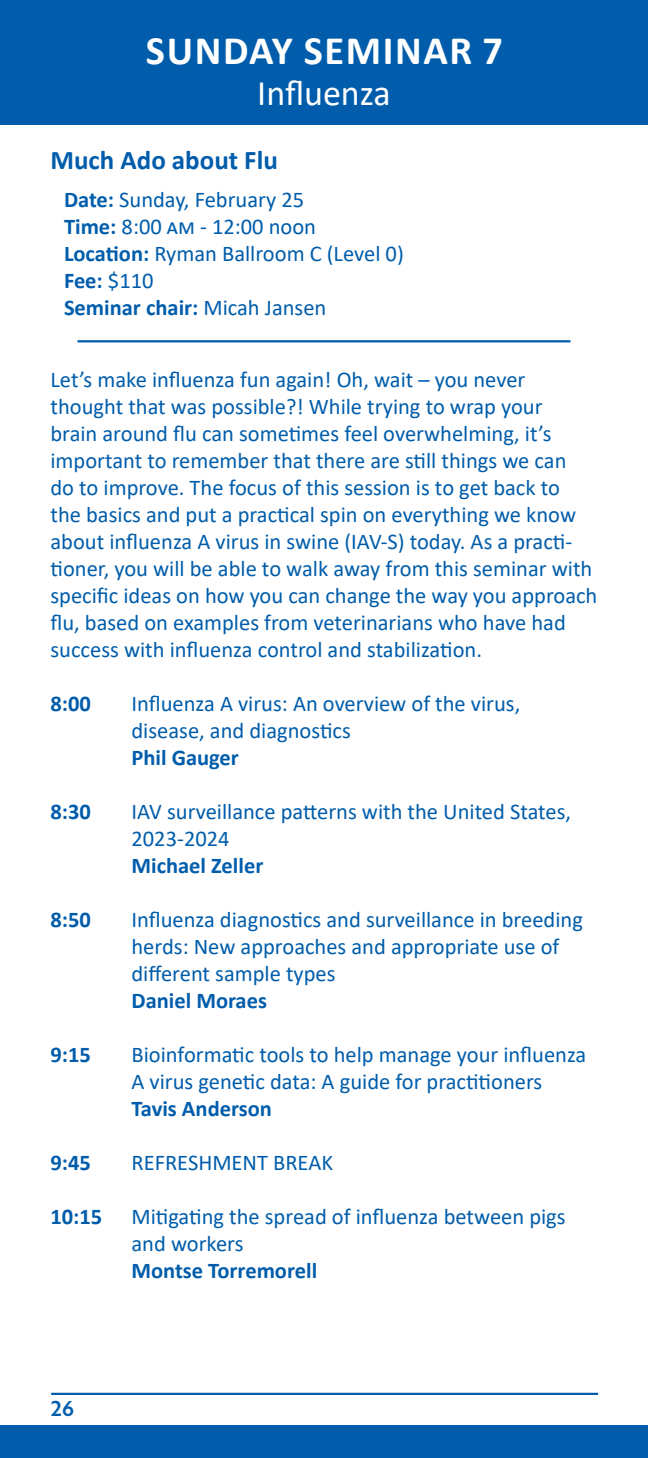
<style>
.page{position:relative;width:648px;height:1458px;background:#fff}
.page>*{position:absolute;margin:0;border:0;box-sizing:border-box;transform-origin:0 0}
.PageTitle{font:700 40.5px "Calibri";letter-spacing:.04em;color:#fff}
.PageTitle-2{font:36px "Calibri";color:#fff}
.Heading_1{font:700 27px "Calibri";color:#015dab}
.Schedule_2{font:22.5px/27px "Calibri";color:#015dab}
.Schedule_2-2{font:700 22.5px "Calibri";color:#015dab}
.Date-Time{font:22.5px "Calibri";color:#015dab}
.Date-Time-2{font:700 22.5px "Calibri";color:#015dab}
.t1{font:600 22.5px "Hypatia Sans Pro";color:#015dab}
.s1{font-weight:700}
.s2{font-weight:400}
</style>
<div class="page">
<div style="left:0;top:1425px;width:648px;height:33px;background:#015dab"></div>
<div style="left:0;top:0;width:648px;height:125px;background:#015dab"></div>
<hr style="left:51px;top:1393px;width:547px;height:2px;background:#015dab">
<hr style="left:78px;top:340px;width:492px;height:2px;background:#015dab">
<p class="PageTitle" style="left:146px;top:22px;width:358px">SUNDAY SEMINAR 7</p>
<p class="PageTitle-2" style="left:257px;top:68px;width:135px">Influenza</p>
<p class="Heading_1" style="left:51px;top:141px;width:229px">Much Ado about Flu</p>
<p class="Date-Time" style="left:64px;top:184px;width:242px"><span class="s1">Date:</span> Sunday, February 25</p>
<p class="Date-Time" style="left:64px;top:211px;width:254px"><span class="s1">Time:</span> 8:00 am - 12:00 noon</p>
<p class="Date-Time" style="left:64px;top:238px;width:341px"><span class="s1">Location:</span> Ryman Ballroom C (Level 0)</p>
<p class="Date-Time-2" style="left:64px;top:265px;width:91px">Fee: <span class="s2">$110</span></p>
<p class="Date-Time-2" style="left:64px;top:292px;width:264px">Seminar chair: <span class="s2">Micah Jansen</span></p>
<p class="Schedule_2" style="left:51px;top:365px;width:548px">Let’s make influenza fun again! Oh, wait – you never thought that was possible?! While trying to wrap your<br>brain around flu can sometimes feel overwhelming, it’s important to remember that there are still things we can<br>do to improve. The focus of this session is to get back to<br>the basics and put a practical spin on everything we know about influenza A virus in swine (IAV-S) today. As a practi&shy;tioner, you will be able to walk away from this seminar with specific ideas on how you can change the way you approach flu, based on examples from veterinarians who have had success with influenza control and stabilization.</p>
<p class="Schedule_2-2" style="left:51px;top:688px;width:42px">8:00</p>
<p class="Schedule_2" style="left:132px;top:689px;width:390px">Influenza A virus: An overview of the virus, disease, and diagnostics</p>
<p class="Schedule_2-2" style="left:132px;top:742px;width:109px">Phil Gauger</p>
<p class="Schedule_2-2" style="left:51px;top:796px;width:42px">8:30</p>
<p class="Schedule_2" style="left:132px;top:797px;width:441px">IAV surveillance patterns with the United States,<br>2023-2024</p>
<p class="Schedule_2-2" style="left:132px;top:850px;width:133px">Michael Zeller</p>
<p class="Schedule_2-2" style="left:51px;top:904px;width:42px">8:50</p>
<p class="Schedule_2" style="left:132px;top:905px;width:453px">Influenza diagnostics and surveillance in breeding herds: New approaches and appropriate use of different sample types</p>
<p class="Schedule_2-2" style="left:132px;top:985px;width:137px">Daniel Moraes</p>
<p class="Schedule_2-2" style="left:51px;top:1039px;width:42px">9:15</p>
<p class="Schedule_2" style="left:132px;top:1040px;width:456px">Bioinformatic tools to help manage your influenza<br>A virus genetic data: A guide for practitioners</p>
<p class="Schedule_2-2" style="left:132px;top:1093px;width:142px">Tavis Anderson</p>
<p class="Schedule_2-2" style="left:51px;top:1147px;width:42px">9:45</p>
<p class="Schedule_2" style="left:132px;top:1148px;width:203px">REFRESHMENT BREAK</p>
<p class="Schedule_2-2" style="left:51px;top:1201px;width:53px">10:15</p>
<p class="Schedule_2" style="left:132px;top:1202px;width:436px">Mitigating the spread of influenza between pigs and workers</p>
<p class="Schedule_2-2" style="left:132px;top:1255px;width:187px">Montse Torremorell</p>
<p class="t1" style="left:50px;top:1393px;width:26px">26</p>
</div>
